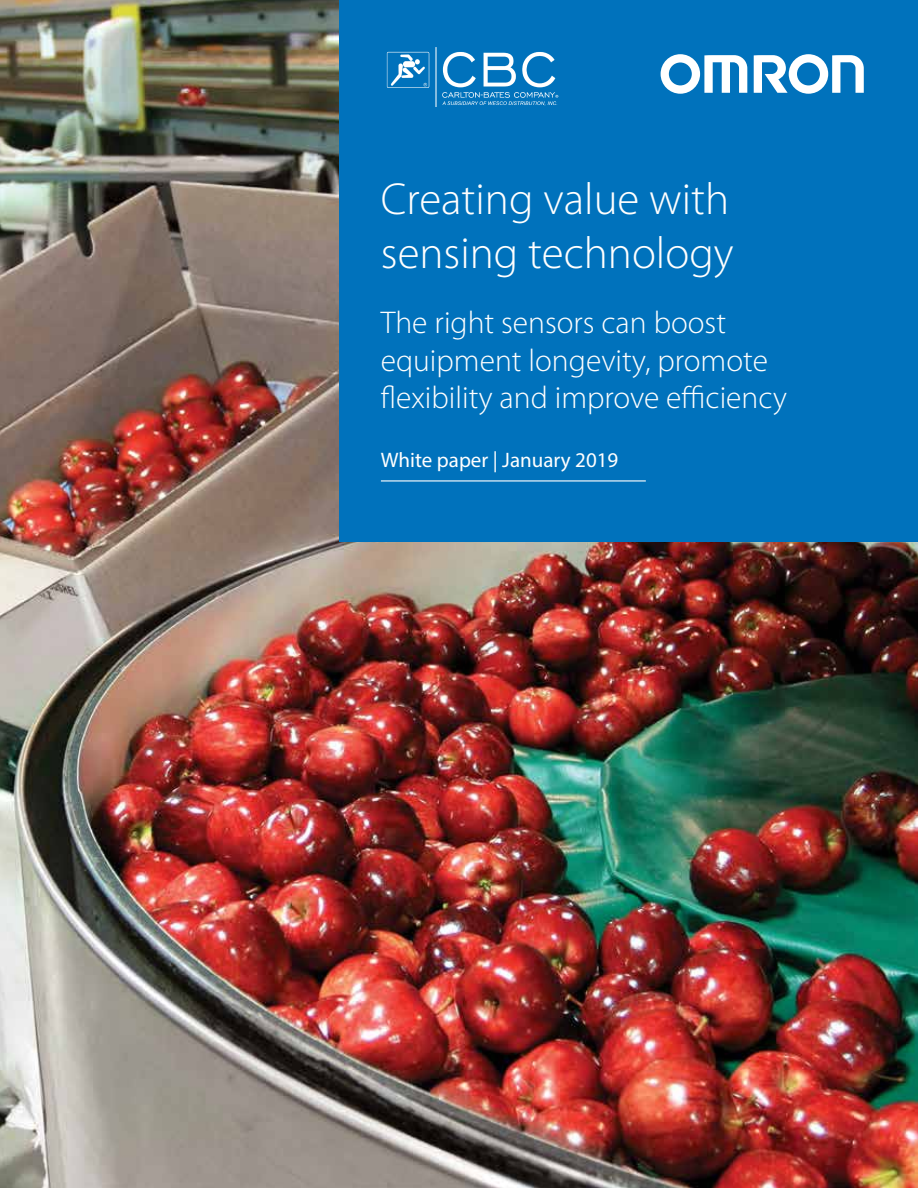
<style>
.page{position:relative;width:918px;height:1188px;background:#fff}
.page>*{position:absolute;margin:0;border:0;box-sizing:border-box;transform-origin:0 0}
.t1{font:300 45px/54px "Myriad Pro";color:#fff}
.t2{font:300 31.5px/37.8px "Myriad Pro";color:#fff}
.t3{font:21px "Myriad Pro";color:#fff}
</style>
<div class="page">
<img style="left:0;top:0;width:918px;height:1188px">
<div style="left:339px;top:0;width:579px;height:541px;background:#0072bc"></div>
<svg style="left:661px;top:54px;width:86px;height:40px"></svg>
<svg style="left:754px;top:54px;width:110px;height:40px"></svg>
<hr style="left:381px;top:480px;width:265px;height:2px;background:#fff">
<img style="left:386px;top:47px;width:173px;height:60px">
<h1 class="t1" style="left:381px;top:172px;width:354px">Creating value with sensing technology</h1>
<p class="t2" style="left:381px;top:303px;width:408px">The right sensors can boost equipment longevity, promote flexibility and improve efficiency</p>
<p class="t3" style="left:381px;top:447px;width:239px">White paper | January 2019</p>
</div>
